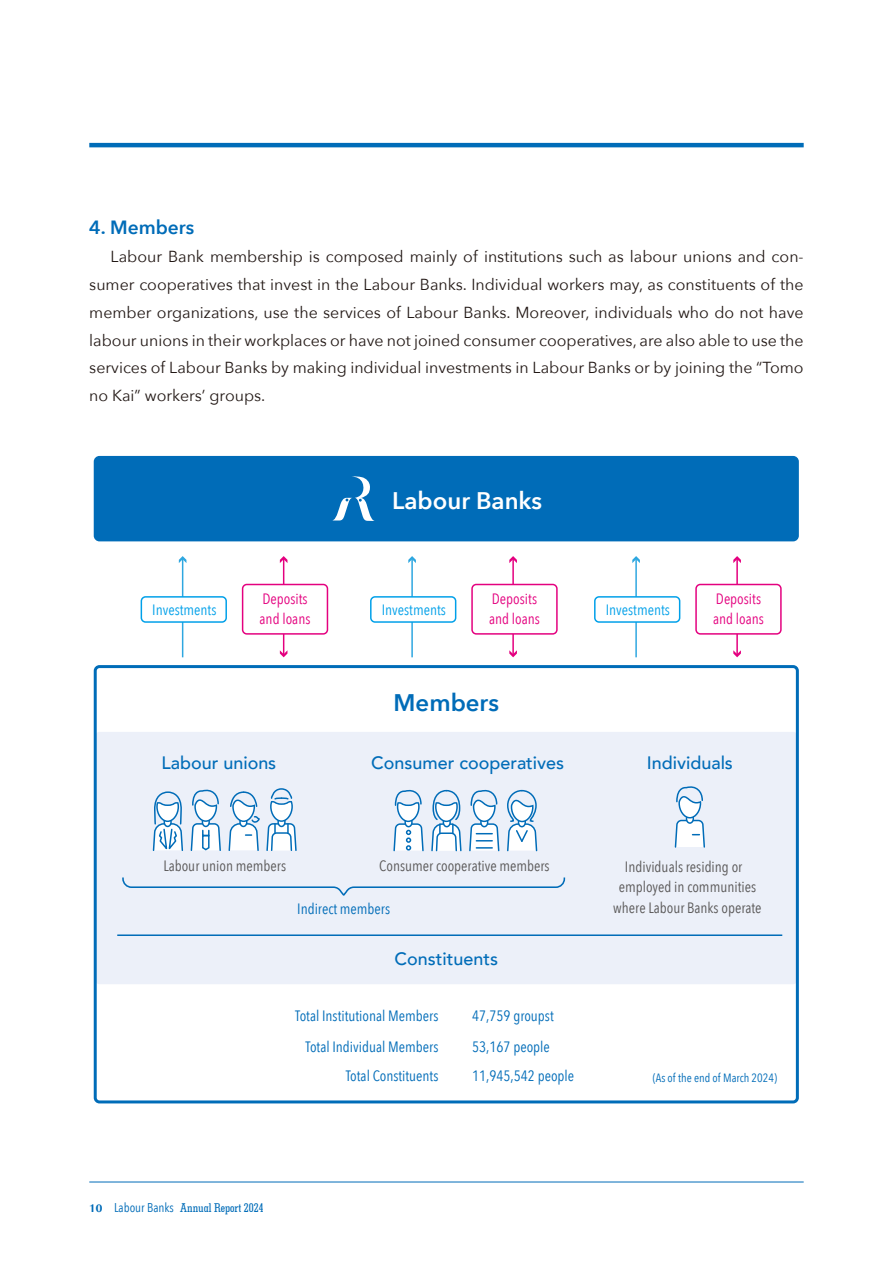
<style>
.page{position:relative;width:893px;height:1263px;background:#fff}
.page>*{position:absolute;margin:0;border:0;box-sizing:border-box;transform-origin:0 0}
.t1{font:600 24px "Avenir Next";color:#fff}
.t2{font:600 24px "Avenir Next";color:#006cb8}
.t3{font:600 19.2px "Avenir Next";color:#006cb8}
.t4{font:500 18px "Avenir";color:#006cb8}
.t5{font:15.9px/27.9px "Avenir Next";color:#221815;text-align:justify}
.t6{font:15px/30.9px "Avenir Next Condensed";color:#006cb8;text-align:right}
.t7{font:15px/20.2px "Avenir Next Condensed";color:#595757;text-align:center}
.t8{font:15px/20.2px "Avenir Next Condensed";color:#e4007f}
.t9{font:15px "Avenir Next Condensed";color:#00a0e9}
.t10{font:500 condensed 12.75px "Geometric Slab 703 BT";color:#006cb8}
.t11{font:12px "Avenir Next Condensed";color:#006cb8}
.s1{font-family:"Gurmukhi MN";font-weight:700;font-stretch:normal;font-size:11.7px}
.s2{font-family:"Avenir Next Condensed";font-weight:400;font-stretch:normal}
</style>
<div class="page">
<hr style="left:89px;top:1182px;width:715px;height:1px;background:#006cb8">
<div style="left:95px;top:732px;width:702px;height:252px;background:#ecf0f9;border-radius:4px"></div>
<div style="left:94px;top:665px;width:705px;height:438px;border:3px solid #006cb8;border-radius:4px"></div>
<hr style="left:182px;top:559px;width:1px;height:98px;background:#2ea7e0">
<svg style="left:179px;top:556px;width:7px;height:7px"></svg>
<hr style="left:283px;top:559px;width:1px;height:96px;background:#e4007f">
<svg style="left:280px;top:650px;width:7px;height:7px"></svg>
<svg style="left:280px;top:556px;width:7px;height:7px"></svg>
<div style="left:141px;top:597px;width:85px;height:25px;background:#fff;border-radius:4px"></div>
<div style="left:141px;top:596px;width:86px;height:27px;border:1px solid #00a0e9;border-radius:4px"></div>
<div style="left:243px;top:584px;width:84px;height:50px;background:#fff;border-radius:4px"></div>
<div style="left:242px;top:584px;width:86px;height:51px;border:1px solid #e4007f;border-radius:4px"></div>
<div style="left:95px;top:457px;width:702px;height:83px;background:#006cb8;border-radius:4px"></div>
<div style="left:94px;top:456px;width:705px;height:85px;border:3px solid #006cb8;border-radius:4px"></div>
<svg style="left:393px;top:789px;width:69px;height:63px"></svg>
<svg style="left:469px;top:789px;width:31px;height:63px"></svg>
<svg style="left:507px;top:789px;width:31px;height:63px"></svg>
<hr style="left:411px;top:559px;width:2px;height:98px;background:#2ea7e0">
<svg style="left:408px;top:556px;width:8px;height:7px"></svg>
<hr style="left:512px;top:559px;width:2px;height:96px;background:#e4007f">
<svg style="left:509px;top:650px;width:8px;height:7px"></svg>
<svg style="left:509px;top:556px;width:8px;height:7px"></svg>
<div style="left:371px;top:597px;width:85px;height:25px;background:#fff;border-radius:4px"></div>
<div style="left:370px;top:596px;width:86px;height:27px;border:1px solid #00a0e9;border-radius:4px"></div>
<div style="left:472px;top:584px;width:85px;height:50px;background:#fff;border-radius:4px"></div>
<div style="left:471px;top:584px;width:87px;height:51px;border:1px solid #e4007f;border-radius:4px"></div>
<hr style="left:635px;top:559px;width:2px;height:98px;background:#2ea7e0">
<svg style="left:632px;top:556px;width:8px;height:7px"></svg>
<hr style="left:736px;top:559px;width:2px;height:96px;background:#e4007f">
<svg style="left:733px;top:650px;width:8px;height:7px"></svg>
<svg style="left:733px;top:556px;width:8px;height:7px"></svg>
<div style="left:595px;top:597px;width:85px;height:25px;background:#fff;border-radius:4px"></div>
<div style="left:594px;top:596px;width:86px;height:27px;border:1px solid #00a0e9;border-radius:4px"></div>
<div style="left:696px;top:584px;width:85px;height:50px;background:#fff;border-radius:4px"></div>
<div style="left:695px;top:584px;width:87px;height:51px;border:1px solid #e4007f;border-radius:4px"></div>
<hr style="left:117px;top:934px;width:665px;height:2px;background:#006cb8">
<svg style="left:152px;top:791px;width:31px;height:60px"></svg>
<svg style="left:190px;top:789px;width:31px;height:62px"></svg>
<svg style="left:228px;top:788px;width:69px;height:63px"></svg>
<svg style="left:674px;top:786px;width:31px;height:62px"></svg>
<svg style="left:122px;top:877px;width:444px;height:18px"></svg>
<svg style="left:332px;top:476px;width:43px;height:45px"></svg>
<hr style="left:89px;top:143px;width:715px;height:4px;background:#006cb8">
<p class="t3" style="left:89px;top:211px;width:107px">4. Members</p>
<p class="t5" style="left:89px;top:242px;width:716px;text-indent:21px">Labour Bank membership is composed mainly of institutions such as labour unions and con&shy;sumer cooperatives that invest in the Labour Banks. Individual workers may, as constituents of the member organizations, use the services of Labour Banks. Moreover, individuals who do not have labour unions in their workplaces or have not joined consumer cooperatives, are also able to use the services of Labour Banks by making individual investments in Labour Banks or by joining the “Tomo no Kai” workers’ groups.</p>
<h1 class="t1" style="left:392px;top:480px;width:151px">Labour Banks</h1>
<p class="t9" style="left:152px;top:597px;width:66px">Investments</p>
<p class="t8" style="left:260px;top:588px;width:52px">Deposits and loans</p>
<p class="t9" style="left:382px;top:597px;width:66px">Investments</p>
<p class="t8" style="left:489px;top:588px;width:52px">Deposits and loans</p>
<p class="t9" style="left:606px;top:597px;width:66px">Investments</p>
<p class="t8" style="left:713px;top:588px;width:52px">Deposits and loans</p>
<h1 class="t2" style="left:394px;top:681px;width:107px">Members</h1>
<p class="t4" style="left:161px;top:747px;width:116px">Labour unions</p>
<p class="t4" style="left:371px;top:747px;width:194px">Consumer cooperatives</p>
<p class="t4" style="left:647px;top:747px;width:88px">Individuals</p>
<p class="t7" style="left:163px;top:855px;width:124px">Labour union members</p>
<p class="t7" style="left:379px;top:855px;width:172px">Consumer cooperative members</p>
<p class="t6" style="left:297px;top:892px;width:94px">Indirect members</p>
<p class="t4" style="left:395px;top:943px;width:105px">Constituents</p>
<p class="t7" style="left:613px;top:856px;width:150px">Individuals residing or employed in communities where Labour Banks operate</p>
<p class="t6" style="left:295px;top:999px;width:145px">Total Institutional Members<br>Total Individual Members</p>
<p class="t6" style="left:346px;top:1059px;width:94px">Total Constituents</p>
<p class="t6" style="left:472px;top:999px;width:83px;text-align:left">47,759 groupst<br>53,167 people</p>
<p class="t6" style="left:472px;top:1059px;width:104px">11,945,542 people</p>
<p class="t11" style="left:653px;top:1067px;width:126px">(As of the end of March 2024)</p>
<p class="t10" style="left:89px;top:1200px;width:176px"><span class="s1">10</span> <span class="s2">Labour Banks</span> Annual Report 2024</p>
</div>
